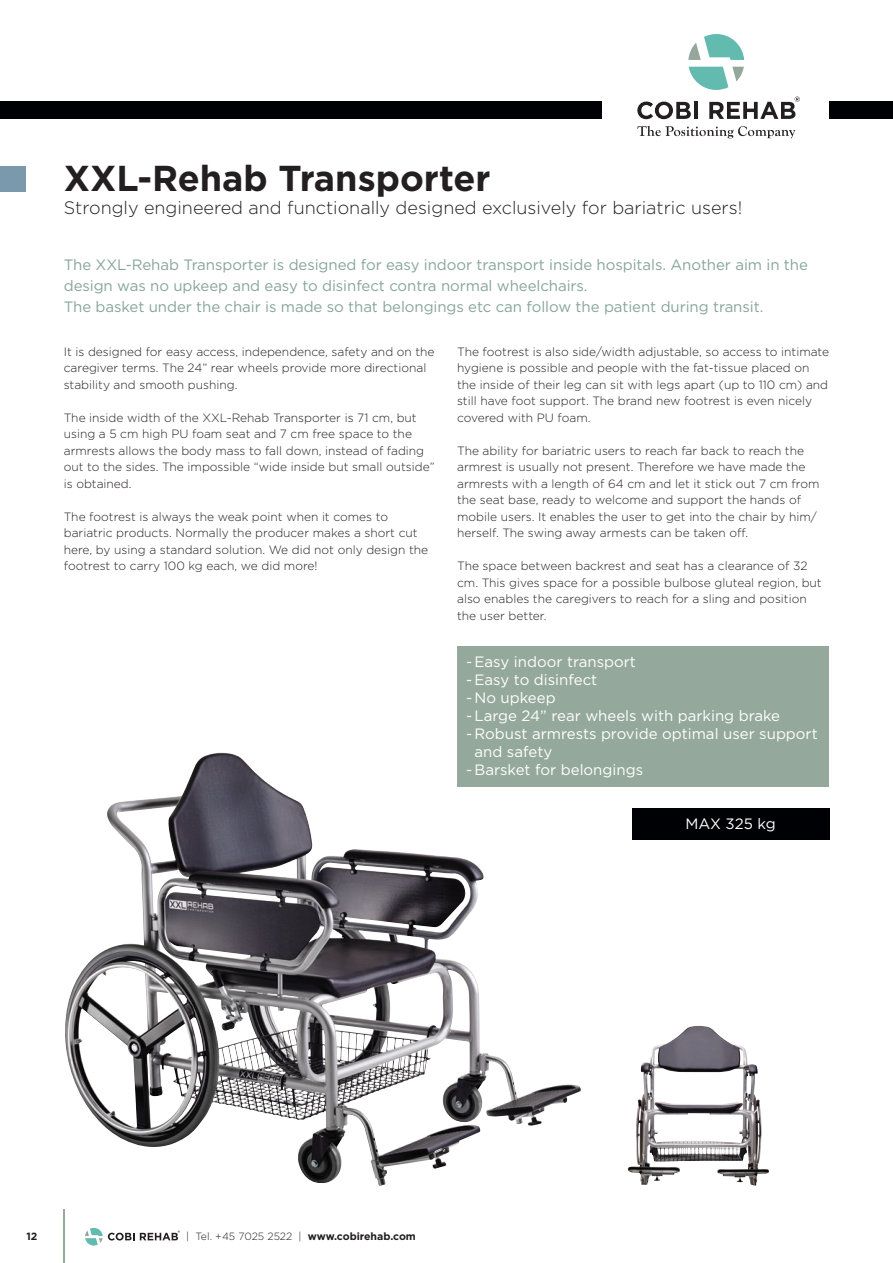
<style>
.page{position:relative;width:893px;height:1263px;background:#fff}
.page>*{position:absolute;margin:0;border:0;box-sizing:border-box;transform-origin:0 0}
.t1{font:700 36px "Gotham";color:#231f20}
.t2{font:300 18px "Gotham";color:#231f20}
.t3{font:15px/21px "Gotham";letter-spacing:-.005em;color:#88a59b}
.t4{font:15px/18px "Gotham";color:#fff}
.t5{font:300 12px/16.5px "Gotham";color:#231f20}
.t6{font:300 10.5px "Gotham";color:#231f20}
.t7{font:700 10.5px "Gotham";color:#231f20}
.s1{font-weight:700}
</style>
<div class="page">
<div style="left:0;top:166px;width:26px;height:25px;background:#7b99ac"></div>
<div style="left:0;top:102px;width:893px;height:17px;background:#000104"></div>
<div style="left:602px;top:0;width:227px;height:145px;background:#fff"></div>
<svg style="left:637px;top:126px;width:158px;height:12px"></svg>
<svg style="left:637px;top:102px;width:54px;height:17px"></svg>
<hr style="left:694px;top:102px;width:4px;height:17px;background:#231f20">
<svg style="left:688px;top:34px;width:56px;height:26px"></svg>
<svg style="left:689px;top:67px;width:55px;height:23px"></svg>
<svg style="left:709px;top:97px;width:91px;height:22px"></svg>
<div style="left:458px;top:646px;width:371px;height:141px;background:#94a89b"></div>
<div style="left:632px;top:808px;width:197px;height:31px;background:#000104"></div>
<img style="left:628px;top:1026px;width:69px;height:159px">
<img style="left:65px;top:757px;width:394px;height:429px">
<hr style="left:64px;top:1209px;width:1px;height:54px;background:#94a89b">
<svg style="left:85px;top:1228px;width:95px;height:17px"></svg>
<h1 class="t1" style="left:64px;top:158px;width:428px">XXL-Rehab Transporter</h1>
<h2 class="t2" style="left:64px;top:197px;width:680px">Strongly engineered and functionally designed exclusively for bariatric users!</h2>
<p class="t3" style="left:64px;top:253px;width:746px">The XXL-Rehab Transporter is designed for easy indoor transport inside hospitals. Another aim in the design was no upkeep and easy to disinfect contra normal wheelchairs.<br>The basket under the chair is made so that belongings etc can follow the patient during transit.</p>
<p class="t5" style="left:64px;top:343px;width:372px">It is designed for easy access, independence, safety and on the caregiver terms. The 24” rear wheels provide more directional stability and smooth pushing.</p>
<p class="t5" style="left:64px;top:409px;width:372px">The inside width of the XXL-Rehab Transporter is 71 cm, but using a 5 cm high PU foam seat and 7 cm free space to the armrests allows the body mass to fall down, instead of fading out to the sides. The impossible “wide inside but small outside” is obtained.</p>
<p class="t5" style="left:64px;top:508px;width:366px">The footrest is always the weak point when it comes to bariatric products. Normally the producer makes a short cut here, by using a standard solution. We did not only design the footrest to carry 100 kg each, we did more!</p>
<p class="t5" style="left:457px;top:343px;width:374px">The footrest is also side/width adjustable, so access to intimate hygiene is possible and people with the fat-tissue placed on the inside of their leg can sit with legs apart (up to 110 cm) and still have foot support. The brand new footrest is even nicely covered with PU foam.</p>
<p class="t5" style="left:457px;top:442px;width:364px">The ability for bariatric users to reach far back to reach the armrest is usually not present. Therefore we have made the armrests with a length of 64 cm and let it stick out 7 cm from the seat base, ready to welcome and support the hands of mobile users. It enables the user to get into the chair by him/ herself. The swing away armests can be taken off.</p>
<p class="t5" style="left:457px;top:558px;width:366px">The space between backrest and seat has a clearance of 32 cm. This gives space for a possible bulbose gluteal region, but also enables the caregivers to reach for a sling and position the user better.</p>
<p class="t4" style="left:466px;top:652px;width:171px">- Easy indoor transport</p>
<p class="t4" style="left:466px;top:670px;width:133px">- Easy to disinfect</p>
<p class="t4" style="left:466px;top:688px;width:91px">- No upkeep</p>
<p class="t4" style="left:466px;top:706px;width:316px">- Large 24” rear wheels with parking brake</p>
<p class="t4" style="left:475px;top:724px;width:345px;text-indent:-9px">- Robust armrests provide optimal user support and safety</p>
<p class="t4" style="left:466px;top:760px;width:179px">- Barsket for belongings</p>
<p class="t7" style="left:26px;top:1230px;width:12px">12</p>
<p class="t6" style="left:186px;top:1231px;width:231px">| Tel. +45 7025 2522 | <span class="s1">www.cobirehab.com</span></p>
<p class="t4" style="left:685px;top:814px;width:92px">MAX 325 kg</p>
</div>
